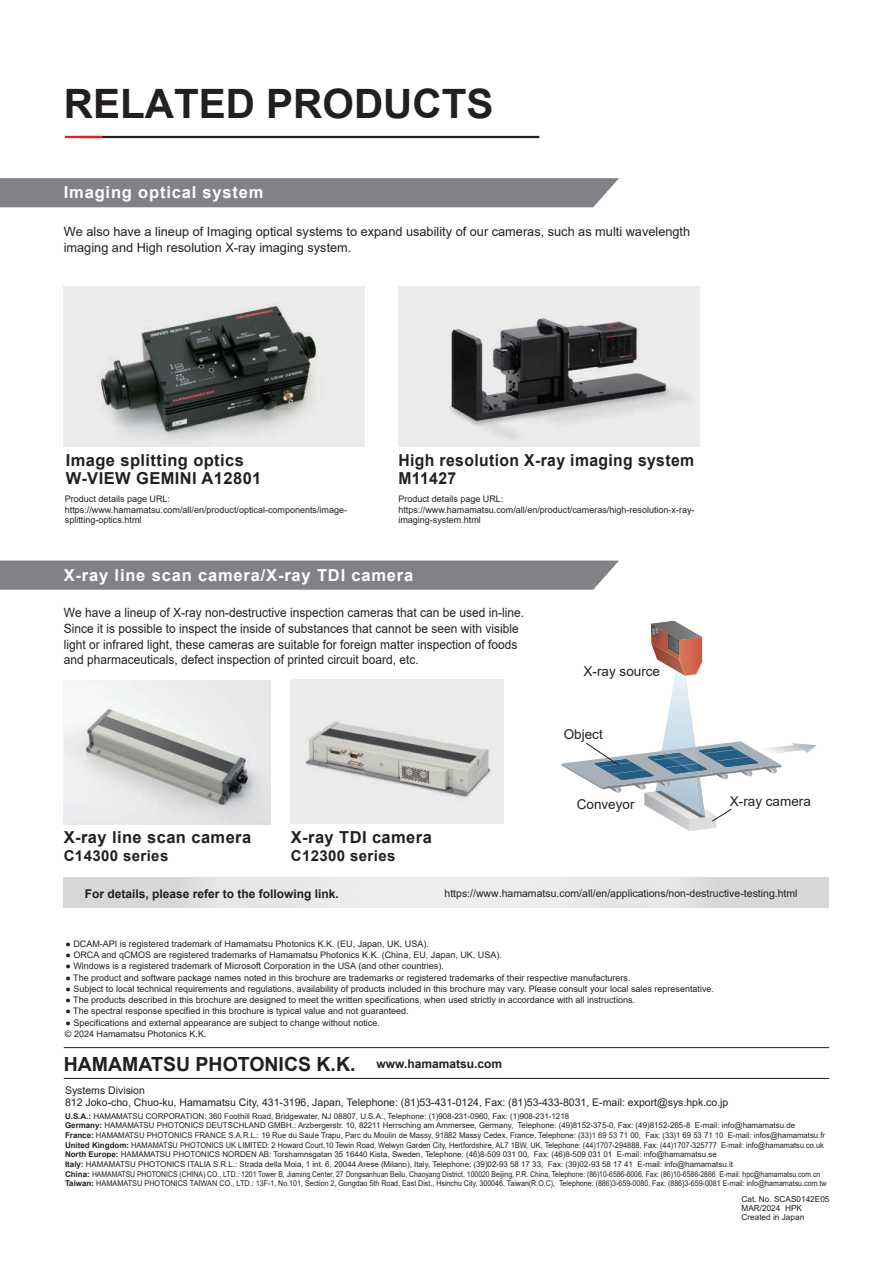
<style>
.page{position:relative;width:893px;height:1263px;background:#fff}
.page>*{position:absolute;margin:0;border:0;box-sizing:border-box;transform-origin:0 0}
.t1{font:700 40.5px "Arial";color:#231f20}
.t2{font:700 19.5px "Arial";color:#231f20}
.t3{font:700 16.5px/18px "Arial";letter-spacing:.025em;color:#231f20}
.t4{font:700 16.5px "Arial";letter-spacing:.05em;color:#fff}
.t5{font:700 16.5px/18px "Arial";letter-spacing:.025em;color:#231f20;scale:.95 1}
.t6{font:700 15px "Arial";letter-spacing:.025em;color:#231f20}
.t7{font:13.5px "Arial";color:#231f20}
.t8{font:12.75px/15.8px "Arial";color:#231f20;scale:.94 1}
.t9{font:12.75px/15.8px "Arial";color:#231f20}
.t10{font:700 12px "Arial";color:#231f20}
.t11{font:10.5px/12.6px "Arial";color:#231f20}
.t12{font:9px/10.5px "Arial";color:#231f20}
.t13{font:8.25px/9px "Arial";color:#231f20}
.t14{font:7.95px/9.6px "Arial";color:#231f20}
.s1{font-weight:700}
</style>
<div class="page">
<hr style="left:80px;top:136px;width:459px;height:2px;background:#231f20">
<hr style="left:65px;top:136px;width:37px;height:2px;background:#ee1d23">
<div style="left:0;top:561px;width:619px;height:29px;background:#808285"></div>
<div style="left:0;top:178px;width:619px;height:29px;background:#808285"></div>
<img style="left:64px;top:287px;width:301px;height:160px">
<img style="left:399px;top:287px;width:301px;height:160px">
<svg style="left:562px;top:621px;width:255px;height:210px"></svg>
<img style="left:291px;top:679px;width:213px;height:145px">
<img style="left:64px;top:680px;width:207px;height:145px">
<div style="left:64px;top:878px;width:765px;height:30px;background:linear-gradient(to right,#e3e3e5,#e3e4e5)"></div>
<hr style="left:64px;top:1078px;width:765px;height:1px;background:#231f20">
<hr style="left:64px;top:1047px;width:765px;height:1px;background:#231f20">
<h1 class="t1" style="left:64px;top:75px;width:431px">RELATED PRODUCTS</h1>
<h3 class="t4" style="left:64px;top:180px;width:201px">Imaging optical system</h3>
<h3 class="t9" style="left:64px;top:223px;width:628px">We also have a lineup of Imaging optical systems to expand usability of our cameras, such as multi wavelength imaging and High resolution X-ray imaging system.</h3>
<h3 class="t3" style="left:66px;top:451px;width:197px">Image splitting optics<br>W-VIEW GEMINI A12801</h3>
<h3 class="t5" style="left:398px;top:451px;width:313px">High resolution X-ray imaging system<br>M11427</h3>
<p class="t12" style="left:65px;top:493px;width:284px">Product details page URL: https://www.hamamatsu.com/all/en/product/optical-components/image&shy;splitting-optics.html</p>
<p class="t12" style="left:398px;top:494px;width:298px">Product details page URL: https://www.hamamatsu.com/all/en/product/cameras/high-resolution-x-ray&shy;imaging-system.html</p>
<h3 class="t4" style="left:64px;top:563px;width:351px">X-ray line scan camera/X-ray TDI camera</h3>
<p class="t8" style="left:64px;top:605px;width:491px">We have a lineup of X-ray non-destructive inspection cameras that can be used in-line.<br>Since it is possible to inspect the inside of substances that cannot be seen with visible light or infrared light, these cameras are suitable for foreign matter inspection of foods and pharmaceuticals, defect inspection of printed circuit board, etc.</p>
<h3 class="t3" style="left:64px;top:828px;width:189px">X-ray line scan camera</h3>
<h3 class="t6" style="left:64px;top:845px;width:106px">C14300 series</h3>
<h3 class="t3" style="left:291px;top:828px;width:142px">X-ray TDI camera</h3>
<h3 class="t6" style="left:291px;top:845px;width:106px">C12300 series</h3>
<h3 class="t7" style="left:584px;top:662px;width:78px">X-ray source</h3>
<h3 class="t7" style="left:564px;top:725px;width:41px">Object</h3>
<h3 class="t7" style="left:577px;top:795px;width:59px">Conveyor</h3>
<h3 class="t7" style="left:730px;top:792px;width:83px">X-ray camera</h3>
<h3 class="t10" style="left:85px;top:885px;width:256px">For details, please refer to the following link.</h3>
<h3 class="t11" style="left:444px;top:887px;width:355px">https://www.hamamatsu.com/all/en/applications/non-destructive-testing.html</h3>
<p class="t12" style="left:65px;top:938px;width:365px">● DCAM-API is registered trademark of Hamamatsu Photonics K.K. (EU, Japan, UK, USA).</p>
<p class="t12" style="left:65px;top:950px;width:438px">● ORCA and qCMOS are registered trademarks of Hamamatsu Photonics K.K. (China, EU, Japan, UK, USA).</p>
<p class="t12" style="left:65px;top:961px;width:380px">● Windows is a registered trademark of Microsoft Corporation in the USA (and other countries).</p>
<p class="t12" style="left:65px;top:972px;width:567px">● The product and software package names noted in this brochure are trademarks or registered trademarks of their respective manufacturers.</p>
<p class="t12" style="left:65px;top:983px;width:650px">● Subject to local technical requirements and regulations, availability of products included in this brochure may vary. Please consult your local sales representative.</p>
<p class="t12" style="left:65px;top:995px;width:571px">● The products described in this brochure are designed to meet the written specifications, when used strictly in accordance with all instructions.</p>
<p class="t12" style="left:65px;top:1006px;width:345px">● The spectral response specified in this brochure is typical value and not guaranteed.</p>
<p class="t12" style="left:65px;top:1017px;width:316px;line-height:11.2px">● Specifications and external appearance are subject to change without notice. © 2024 Hamamatsu Photonics K.K.</p>
<h2 class="t2" style="left:64px;top:1050px;width:293px">HAMAMATSU PHOTONICS K.K.</h2>
<h3 class="t11" style="left:65px;top:1084px;width:665px">Systems Division<br>812 Joko-cho, Chuo-ku, Hamamatsu City, 431-3196, Japan, Telephone: (81)53-431-0124, Fax: (81)53-433-8031, E-mail: export@sys.hpk.co.jp</h3>
<p class="t14" style="left:65px;top:1111px;width:763px"><span class="s1">U.S.A.:</span> HAMAMATSU CORPORATION: 360 Foothill Road, Bridgewater, NJ 08807, U.S.A., Telephone: (1)908-231-0960, Fax: (1)908-231-1218<br><span class="s1">Germany:</span> HAMAMATSU PHOTONICS DEUTSCHLAND GMBH.: Arzbergerstr. 10, 82211 Herrsching am Ammersee, Germany, Telephone: (49)8152-375-0, Fax: (49)8152-265-8 E-mail: info@hamamatsu.de<br><span class="s1">France:</span> HAMAMATSU PHOTONICS FRANCE S.A.R.L.: 19 Rue du Saule Trapu, Parc du Moulin de Massy, 91882 Massy Cedex, France, Telephone: (33)1 69 53 71 00, Fax: (33)1 69 53 71 10 E-mail: infos@hamamatsu.fr <span class="s1">United Kingdom:</span> HAMAMATSU PHOTONICS UK LIMITED: 2 Howard Court,10 Tewin Road, Welwyn Garden City, Hertfordshire, AL7 1BW, UK, Telephone: (44)1707-294888, Fax: (44)1707-325777 E-mail: info@hamamatsu.co.uk <span class="s1">North Europe:</span> HAMAMATSU PHOTONICS NORDEN AB: Torshamnsgatan 35 16440 Kista, Sweden, Telephone: (46)8-509 031 00, Fax: (46)8-509 031 01 E-mail: info@hamamatsu.se<br><span class="s1">Italy:</span> HAMAMATSU PHOTONICS ITALIA S.R.L.: Strada della Moia, 1 int. 6, 20044 Arese (Milano), Italy, Telephone: (39)02-93 58 17 33, Fax: (39)02-93 58 17 41 E-mail: info@hamamatsu.it<br><span class="s1">China:</span> HAMAMATSU PHOTONICS (CHINA) CO., LTD.: 1201 Tower B, Jiaming Center, 27 Dongsanhuan Beilu, Chaoyang District, 100020 Beijing, P.R. China, Telephone: (86)10-6586-6006, Fax: (86)10-6586-2866 E-mail: hpc@hamamatsu.com.cn <span class="s1">Taiwan:</span> HAMAMATSU PHOTONICS TAIWAN CO., LTD.: 13F-1, No.101, Section 2, Gongdao 5th Road, East Dist., Hsinchu City, 300046, Taiwan(R.O.C), Telephone: (886)3-659-0080, Fax: (886)3-659-0081 E-mail: info@hamamatsu.com.tw</p>
<h3 class="t10" style="left:376px;top:1055px;width:127px">www.hamamatsu.com</h3>
<p class="t13" style="left:741px;top:1195px;width:90px">Cat. No. SCAS0142E05<br>MAR/2024 HPK<br>Created in Japan</p>
</div>
